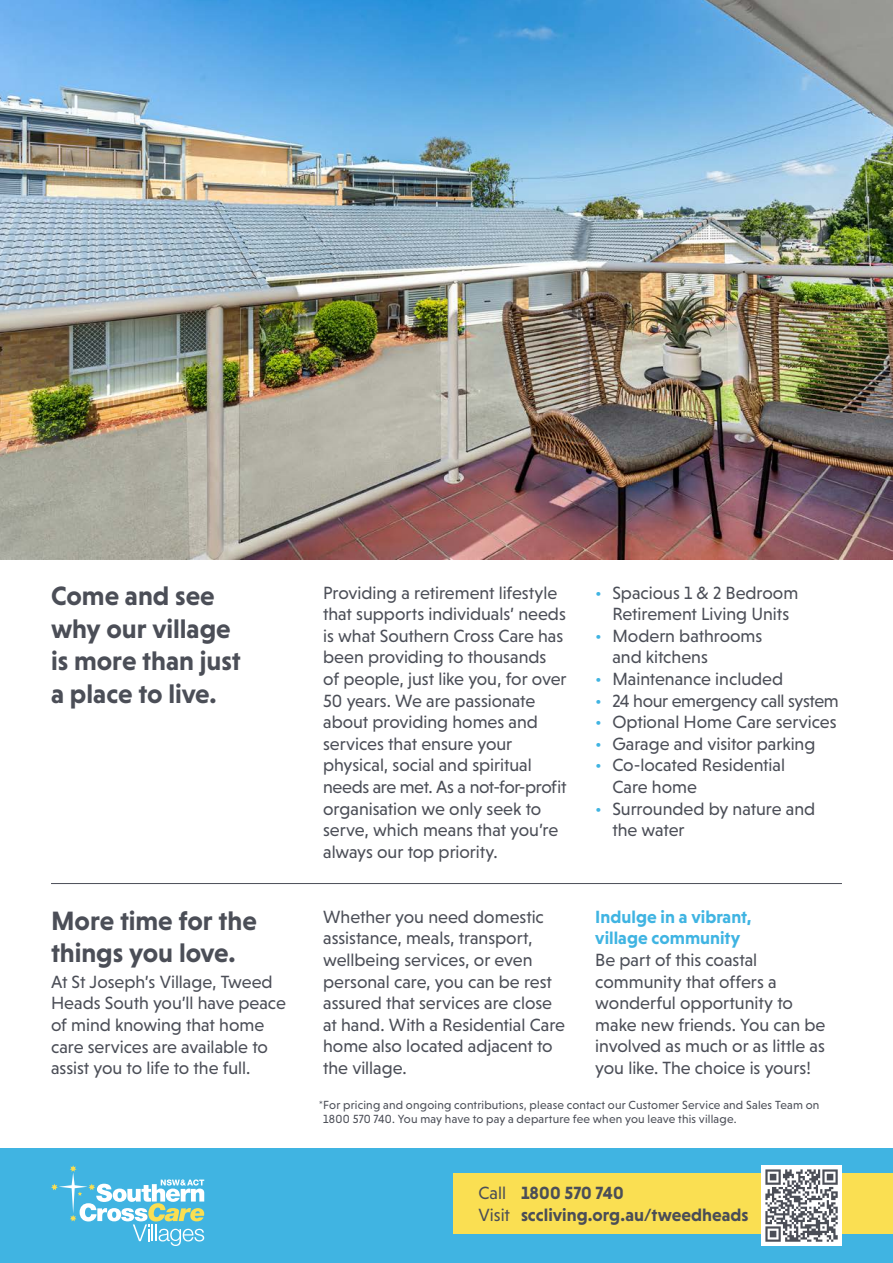
<style>
.page{position:relative;width:893px;height:1263px;background:#fff}
.page>*{position:absolute;margin:0;border:0;box-sizing:border-box;transform-origin:0 0}
.t1{font:700 27px/32.4px "Niveau Grotesk";color:#4b4e57}
.t2{font:18px/21.6px "Niveau Grotesk";color:#4b4e57}
.t3{font:700 18px/22.2px "Niveau Grotesk";color:#4b4e57}
.t4{font:700 18px/21.6px "Niveau Grotesk";color:#40b4e2}
.t5{font:18px "Niveau Grotesk";letter-spacing:-.02em;color:#4b4e57}
.t6{font:12px/14.4px "Niveau Grotesk";letter-spacing:.015em;color:#4b4e57}
.s1{color:#40b4e2}
.s2{font-weight:400}
</style>
<div class="page">
<div style="left:0;top:1148px;width:893px;height:115px;background:#40b4e2"></div>
<div style="left:453px;top:1173px;width:440px;height:60px;background:#fadf52"></div>
<svg style="left:51px;top:1165px;width:153px;height:81px"></svg>
<div style="left:761px;top:1165px;width:81px;height:81px;background:#fff"></div>
<svg style="left:765px;top:1169px;width:73px;height:73px"></svg>
<hr style="left:51px;top:883px;width:791px;height:1px;background:#4b4e57">
<img style="left:0;top:0;width:893px;height:560px">
<h1 class="t1" style="left:51px;top:580px;width:191px">Come and see why our village is more than just a place to live.</h1>
<p class="t2" style="left:323px;top:582px;width:245px">Providing a retirement lifestyle that supports individuals’ needs is what Southern Cross Care has been providing to thousands of people, just like you, for over<br>50 years. We are passionate about providing homes and services that ensure your physical, social and spiritual needs are met. As a not-for-profit organisation we only seek to serve, which means that you’re always our top priority.</p>
<p class="t2" style="left:595px;top:582px;width:204px;text-align:center"><span class="s1">•</span> Spacious 1 &amp; 2 Bedroom<br>Retirement Living Units</p>
<p class="t2" style="left:612px;top:625px;width:152px;text-indent:-17px"><span class="s1">•</span> Modern bathrooms and kitchens</p>
<p class="t2" style="left:595px;top:668px;width:189px"><span class="s1">•</span> Maintenance included</p>
<p class="t5" style="left:595px;top:690px;width:245px"><span class="s1">•</span> 24 hour emergency call system</p>
<p class="t2" style="left:595px;top:711px;width:243px"><span class="s1">•</span> Optional Home Care services</p>
<p class="t2" style="left:595px;top:733px;width:222px"><span class="s1">•</span> Garage and visitor parking</p>
<p class="t2" style="left:612px;top:754px;width:174px;text-indent:-17px"><span class="s1">•</span> Co-located Residential<br>Care home</p>
<p class="t2" style="left:612px;top:798px;width:204px;text-indent:-17px"><span class="s1">•</span> Surrounded by nature and the water</p>
<h1 class="t1" style="left:51px;top:904px;width:207px">More time for the things you love.</h1>
<p class="t2" style="left:51px;top:971px;width:236px">At St Joseph’s Village, Tweed<br>Heads South you’ll have peace of mind knowing that home care services are available to assist you to life to the full.</p>
<p class="t4" style="left:595px;top:906px;width:158px">Indulge in a vibrant, village community</p>
<p class="t2" style="left:595px;top:949px;width:232px">Be part of this coastal community that offers a wonderful opportunity to make new friends. You can be involved as much or as little as you like. The choice is yours!</p>
<p class="t2" style="left:323px;top:906px;width:243px">Whether you need domestic assistance, meals, transport, wellbeing services, or even personal care, you can be rest assured that services are close at hand. With a Residential Care home also located adjacent to the village.</p>
<p class="t6" style="left:323px;top:1097px;width:498px;text-indent:-5px">*For pricing and ongoing contributions, please contact our Customer Service and Sales Team on<br>1800 570 740. You may have to pay a departure fee when you leave this village.</p>
<p class="t3" style="left:478px;top:1181px;width:272px"><span class="s2">Call</span> 1800 570 740<br><span class="s2">Visit</span> sccliving.org.au/tweedheads</p>
</div>
